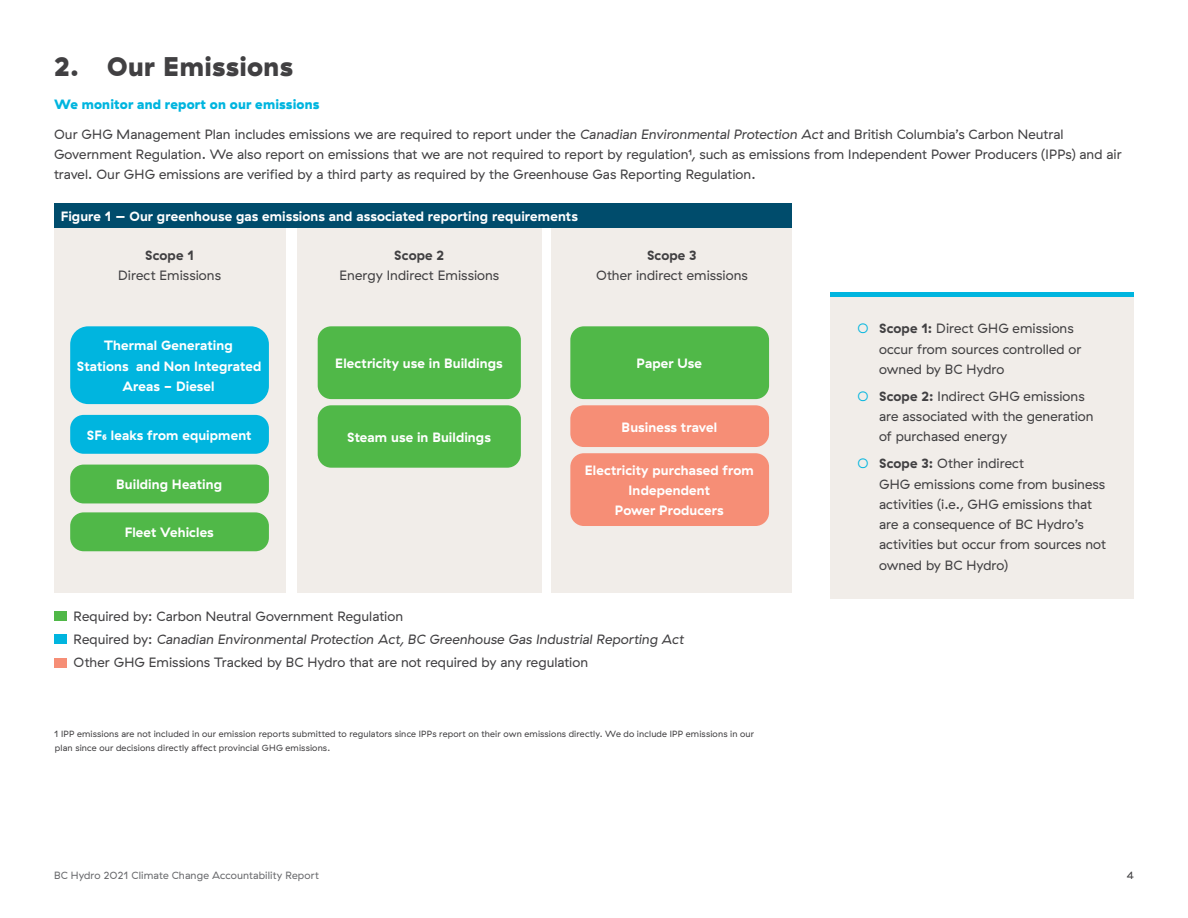
<style>
.page{position:relative;width:1188px;height:918px;background:#fff}
.page>*{position:absolute;margin:0;border:0;box-sizing:border-box;transform-origin:0 0}
.t1{font:900 27px "GT Haptik";letter-spacing:.015em;color:#414042}
.t2{font:13.5px/20.2px "GT Haptik";letter-spacing:.005em;color:#414042}
.t3{font:700 13.5px/20.2px "GT Haptik";letter-spacing:.01em;color:#fff;text-align:center}
.t4{font:900 13.5px "GT Haptik";letter-spacing:.01em;color:#00b5df}
.t5{font:700 13.5px "GT Haptik";letter-spacing:.01em;color:#414042}
.t6{font:10.5px "GT Haptik";letter-spacing:.01em;color:#696a6d}
.t7{font:10.5px "GT Haptik";color:#414042}
.t8{font:9px/13.5px "GT Haptik";letter-spacing:.015em;color:#414042}
.s1{font-style:italic}
.s2{color:#00b5df}
.s3{font-weight:700}
</style>
<div class="page">
<div style="left:831px;top:296px;width:303px;height:303px;background:#f1ede9"></div>
<div style="left:831px;top:292px;width:303px;height:5px;background:#00b5df"></div>
<div style="left:54px;top:222px;width:231px;height:370px;background:#f1ede9"></div>
<div style="left:297px;top:222px;width:245px;height:370px;background:#f1ede9"></div>
<div style="left:552px;top:222px;width:240px;height:370px;background:#f1ede9"></div>
<div style="left:54px;top:203px;width:738px;height:24px;background:#004c6c"></div>
<div style="left:54px;top:612px;width:13px;height:9px;background:#50b848"></div>
<div style="left:54px;top:635px;width:13px;height:9px;background:#00b5df"></div>
<div style="left:54px;top:658px;width:13px;height:9px;background:#f68e76"></div>
<div style="left:70px;top:326px;width:199px;height:78px;background:#00b5df;border-radius:18px"></div>
<div style="left:318px;top:326px;width:203px;height:73px;background:#50b848;border-radius:14px"></div>
<div style="left:570px;top:326px;width:199px;height:73px;background:#50b848;border-radius:14px"></div>
<div style="left:570px;top:405px;width:199px;height:42px;background:#f68e76;border-radius:14px"></div>
<div style="left:570px;top:453px;width:199px;height:73px;background:#f68e76;border-radius:14px"></div>
<div style="left:70px;top:415px;width:199px;height:39px;background:#00b5df;border-radius:14px"></div>
<div style="left:318px;top:405px;width:203px;height:63px;background:#50b848;border-radius:14px"></div>
<div style="left:70px;top:465px;width:199px;height:38px;background:#50b848;border-radius:14px"></div>
<div style="left:70px;top:512px;width:199px;height:39px;background:#50b848;border-radius:14px"></div>
<h1 class="t1" style="left:54px;top:49px;width:240px">2. Our Emissions</h1>
<p class="t4" style="left:54px;top:95px;width:267px">We monitor and report on our emissions</p>
<p class="t2" style="left:54px;top:124px;width:1069px">Our GHG Management Plan includes emissions we are required to report under the <span class="s1">Canadian Environmental Protection Act</span> and British Columbia’s Carbon Neutral<br>Government Regulation. We also report on emissions that we are not required to report by regulation1, such as emissions from Independent Power Producers (IPPs) and air travel. Our GHG emissions are verified by a third party as required by the Greenhouse Gas Reporting Regulation.</p>
<p class="t3" style="left:61px;top:206px;width:519px">Figure 1 – Our greenhouse gas emissions and associated reporting requirements</p>
<p class="t5" style="left:145px;top:247px;width:50px">Scope 1</p>
<p class="t2" style="left:118px;top:266px;width:104px">Direct Emissions</p>
<p class="t5" style="left:394px;top:247px;width:51px">Scope 2</p>
<p class="t2" style="left:339px;top:266px;width:161px">Energy Indirect Emissions</p>
<p class="t5" style="left:647px;top:247px;width:51px">Scope 3</p>
<p class="t2" style="left:596px;top:266px;width:153px">Other indirect emissions</p>
<p class="t3" style="left:77px;top:336px;width:186px">Thermal Generating<br>Stations and Non Integrated<br>Areas - Diesel</p>
<p class="t3" style="left:335px;top:353px;width:169px">Electricity use in Buildings</p>
<p class="t3" style="left:637px;top:353px;width:67px">Paper Use</p>
<p class="t3" style="left:87px;top:425px;width:166px">SF6 leaks from equipment</p>
<p class="t3" style="left:347px;top:427px;width:145px">Steam use in Buildings</p>
<p class="t3" style="left:116px;top:475px;width:108px">Building Heating</p>
<p class="t3" style="left:125px;top:523px;width:91px">Fleet Vehicles</p>
<p class="t3" style="left:622px;top:417px;width:97px">Business travel</p>
<p class="t3" style="left:585px;top:460px;width:171px">Electricity purchased from<br>Independent<br>Power Producers</p>
<p class="t2" style="left:74px;top:605px;width:612px;line-height:23.2px">Required by: Carbon Neutral Government Regulation<br>Required by: <span class="s1">Canadian Environmental Protection Act, BC Greenhouse Gas Industrial Reporting Act<br></span>Other GHG Emissions Tracked by BC Hydro that are not required by any regulation</p>
<p class="t8" style="left:54px;top:728px;width:701px">1 IPP emissions are not included in our emission reports submitted to regulators since IPPs report on their own emissions directly. We do include IPP emissions in our plan since our decisions directly affect provincial GHG emissions.</p>
<p class="t2" style="left:879px;top:319px;width:204px;text-indent:-22px"><span class="s2">○</span> <span class="s3">Scope 1:</span> Direct GHG emissions occur from sources controlled or owned by BC Hydro</p>
<p class="t2" style="left:879px;top:386px;width:216px;text-indent:-22px"><span class="s2">○</span> <span class="s3">Scope 2:</span> Indirect GHG emissions are associated with the generation of purchased energy</p>
<p class="t2" style="left:879px;top:454px;width:228px;text-indent:-22px"><span class="s2">○</span> <span class="s3">Scope 3:</span> Other indirect<br>GHG emissions come from business activities (i.e., GHG emissions that are a consequence of BC Hydro’s activities but occur from sources not owned by BC Hydro)</p>
<p class="t6" style="left:54px;top:869px;width:266px">BC Hydro 2021 Climate Change Accountability Report</p>
<p class="t7" style="left:1127px;top:869px;width:9px">4</p>
</div>
